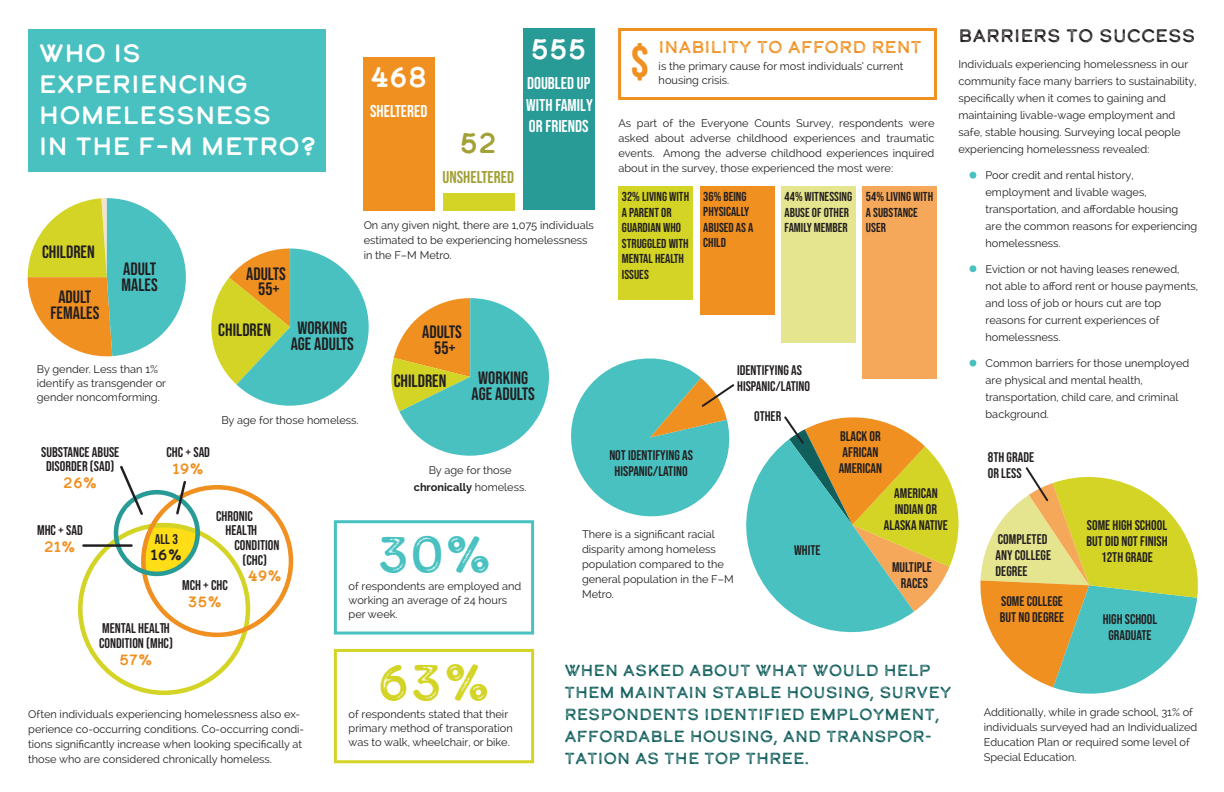
<style>
.page{position:relative;width:1224px;height:792px;background:#fff}
.page>*{position:absolute;margin:0;border:0;box-sizing:border-box;transform-origin:0 0}
.t1{font:50px "Calder Dark Grit";color:#49c1c1}
.t2{font:50px "Calder Dark Grit";color:#d3d425}
.t3{font:47px "Bebas Neue Semi Rounded";color:#f09020}
.t4{font:28.3px "Calder Dark";color:#fff}
.t5{font:28.3px "Calder Dark";color:#a2a036}
.t6{font:25px/31px "Calder Dark";color:#fff}
.t7{font:18px/15.7px "Bebas Neue Semi Rounded";color:#231f20;text-align:center}
.t8{font:18px "Calder Dark Grit";color:#231f20}
.t9{font:17.2px/21.4px "Bebas Neue Semi Rounded";color:#fff}
.t10{font:17.2px "Bebas Neue Semi Rounded";color:#a2a036}
.t11{font:17px "Calder Dark Grit";color:#f09020}
.t12{font:16px/22px "Calder Dark Grit";color:#115f5d}
.t13{font:14.9px "Calder Dark";color:#f09020}
.t14{font:14.9px "Calder Dark";color:#231f20}
.t15{font:14.1px/14.5px "Bebas Neue Semi Rounded";color:#231f20}
.t16{font:14px/16px "Bebas Neue Semi Rounded";color:#231f20}
.t17{font:13px/15.6px "Bebas Neue Semi Rounded";color:#231f20}
.t18{font:11px/17px "Raleway";color:#231f20}
.s1{font-weight:700}
</style>
<div class="page">
<svg style="left:211px;top:249px;width:158px;height:157px"></svg>
<svg style="left:28px;top:198px;width:158px;height:159px"></svg>
<svg style="left:391px;top:298px;width:158px;height:158px"></svg>
<div style="left:523px;top:29px;width:71px;height:181px;background:#289b97"></div>
<div style="left:443px;top:193px;width:72px;height:17px;background:#d3d425"></div>
<div style="left:364px;top:57px;width:71px;height:153px;background:#f09020"></div>
<svg style="left:78px;top:466px;width:215px;height:229px"></svg>
<svg style="left:980px;top:467px;width:218px;height:227px"></svg>
<div style="left:619px;top:186px;width:74px;height:114px;background:#d3d425"></div>
<div style="left:700px;top:186px;width:74px;height:128px;background:#f09020"></div>
<div style="left:781px;top:186px;width:75px;height:157px;background:#e6e58f"></div>
<div style="left:862px;top:186px;width:75px;height:192px;background:#f5a859"></div>
<div style="left:618px;top:28px;width:319px;height:72px;border:3px solid #f09020"></div>
<svg style="left:571px;top:358px;width:388px;height:275px"></svg>
<div style="left:334px;top:520px;width:200px;height:115px;border:3px solid #49c1c1"></div>
<div style="left:334px;top:649px;width:200px;height:114px;border:3px solid #d3d425"></div>
<div style="left:29px;top:29px;width:297px;height:142px;background:#49c1c1"></div>
<div style="left:970px;top:172px;width:6px;height:7px;background:#49c1c1;border-radius:50%"></div>
<div style="left:970px;top:360px;width:6px;height:7px;background:#49c1c1;border-radius:50%"></div>
<div style="left:970px;top:265px;width:6px;height:7px;background:#49c1c1;border-radius:50%"></div>
<h3 class="t6" style="left:39px;top:37px;width:279px">WHO IS<br>EXPERIENCING<br>HOMELESSNESS<br>IN THE F–M METRO?</h3>
<h3 class="t7" style="left:42px;top:244px;width:54px">CHILDREN</h3>
<h3 class="t7" style="left:50px;top:289px;width:50px">ADULT<br>FEMALES</h3>
<h3 class="t7" style="left:122px;top:261px;width:38px;text-align:left">ADULT<br>MALES</h3>
<p class="t18" style="left:37px;top:362px;width:131px;line-height:14px">By gender. Less than 1% identify as transgender or gender noncomforming.</p>
<h3 class="t7" style="left:246px;top:265px;width:41px">ADULTS<br>55+</h3>
<h3 class="t7" style="left:218px;top:322px;width:54px">CHILDREN</h3>
<h3 class="t7" style="left:291px;top:320px;width:65px">WORKING<br>AGE ADULTS</h3>
<h3 class="t4" style="left:531px;top:30px;width:57px">555</h3>
<h3 class="t9" style="left:526px;top:72px;width:68px">DOUBLED UP<br>WITH FAMILY<br>OR FRIENDS</h3>
<h3 class="t4" style="left:370px;top:57px;width:59px">468</h3>
<h3 class="t9" style="left:370px;top:100px;width:59px">SHELTERED</h3>
<h3 class="t5" style="left:460px;top:124px;width:39px">52</h3>
<h3 class="t10" style="left:443px;top:168px;width:73px">UNSHELTERED</h3>
<p class="t18" style="left:364px;top:217px;width:232px;line-height:15px">On any given night, there are 1,075 individuals estimated to be experiencing homelessness in the F–M Metro.</p>
<h3 class="t7" style="left:422px;top:324px;width:41px">ADULTS<br>55+</h3>
<h3 class="t7" style="left:394px;top:372px;width:54px">CHILDREN</h3>
<h3 class="t7" style="left:478px;top:370px;width:51px">WORKING</h3>
<h3 class="t7" style="left:472px;top:385px;width:65px">AGE ADULTS</h3>
<p class="t18" style="left:221px;top:412px;width:139px">By age for those homeless.</p>
<h2 class="t3" style="left:630px;top:35px;width:20px">$</h2>
<h3 class="t11" style="left:659px;top:36px;width:265px">INABILITY TO AFFORD RENT</h3>
<p class="t18" style="left:659px;top:59px;width:246px;line-height:14px">is the primary cause for most individuals’ current housing crisis.</p>
<p class="t18" style="left:619px;top:116px;width:317px;line-height:15px;text-align:justify">As part of the Everyone Counts Survey, respondents were asked about adverse childhood experiences and traumatic events. Among the adverse childhood experiences inquired about in the survey, those experienced the most were:</p>
<p class="t17" style="left:703px;top:188px;width:51px">36% BEING<br>PHYSICALLY<br>ABUSED AS A<br>CHILD</p>
<p class="t17" style="left:622px;top:188px;width:69px">32% LIVING WITH<br>A PARENT OR<br>GUARDIAN WHO<br>STRUGGLED WITH<br>MENTAL HEALTH<br>ISSUES</p>
<p class="t17" style="left:866px;top:188px;width:69px">54% LIVING WITH<br>A SUBSTANCE<br>USER</p>
<p class="t17" style="left:785px;top:188px;width:69px">44% WITNESSING<br>ABUSE OF OTHER<br>FAMILY MEMBER</p>
<p class="t16" style="left:737px;top:362px;width:74px">IDENTIFYING AS<br>HISPANIC/LATINO</p>
<p class="t16" style="left:754px;top:408px;width:29px">OTHER</p>
<h3 class="t8" style="left:959px;top:23px;width:239px">BARRIERS TO SUCCESS</h3>
<p class="t18" style="left:959px;top:55px;width:240px">Individuals experiencing homelessness in our community face many barriers to sustainability, specifically when it comes to gaining and maintaining livable-wage employment and safe, stable housing. Surveying local people experiencing homelessness revealed:</p>
<p class="t18" style="left:986px;top:166px;width:213px">Poor credit and rental history, employment and livable wages, transportation, and affordable housing are the common reasons for experiencing homelessness.</p>
<p class="t18" style="left:986px;top:260px;width:214px">Eviction or not having leases renewed, not able to afford rent or house payments, and loss of job or hours cut are top reasons for current experiences of homelessness.</p>
<p class="t18" style="left:986px;top:354px;width:205px">Common barriers for those unemployed are physical and mental health, transportation, child care, and criminal background.</p>
<p class="t15" style="left:41px;top:445px;width:80px;text-align:center">SUBSTANCE ABUSE<br>DISORDER (SAD)</p>
<h3 class="t13" style="left:63px;top:473px;width:36px">26%</h3>
<p class="t15" style="left:37px;top:523px;width:47px">MHC + SAD</p>
<h3 class="t13" style="left:44px;top:537px;width:33px">21%</h3>
<p class="t15" style="left:167px;top:445px;width:45px">CHC + SAD</p>
<h3 class="t13" style="left:172px;top:458px;width:33px">19%</h3>
<p class="t15" style="left:216px;top:509px;width:38px">CHRONIC</p>
<p class="t15" style="left:226px;top:523px;width:33px">HEALTH</p>
<p class="t15" style="left:235px;top:538px;width:47px">CONDITION</p>
<p class="t15" style="left:243px;top:552px;width:26px">(CHC)</p>
<h3 class="t13" style="left:248px;top:566px;width:36px">49%</h3>
<p class="t15" style="left:155px;top:531px;width:25px">ALL 3</p>
<h3 class="t14" style="left:151px;top:545px;width:33px">16%</h3>
<p class="t15" style="left:182px;top:578px;width:47px">MCH + CHC</p>
<h3 class="t13" style="left:188px;top:591px;width:36px">35%</h3>
<p class="t15" style="left:99px;top:621px;width:75px">MENTAL HEALTH<br>CONDITION (MHC)</p>
<h3 class="t13" style="left:119px;top:649px;width:35px">57%</h3>
<p class="t18" style="left:28px;top:707px;width:277px;line-height:15px">Often individuals experiencing homelessness also ex&shy;perience co-occurring conditions. Co-occurring condi&shy;tions significantly increase when looking specifically at those who are considered chronically homeless.</p>
<p class="t18" style="left:414px;top:462px;width:114px;text-align:center">By age for those <span class="s1">chronically</span> homeless.</p>
<h1 class="t1" style="left:377px;top:520px;width:117px">30%</h1>
<p class="t18" style="left:349px;top:579px;width:174px;line-height:14px">of respondents are employed and working an average of 24 hours per week.</p>
<h1 class="t2" style="left:377px;top:649px;width:116px">63%</h1>
<p class="t18" style="left:349px;top:707px;width:166px;line-height:14px">of respondents stated that their primary method of transporation was to walk, wheelchair, or bike.</p>
<p class="t16" style="left:609px;top:447px;width:85px;text-align:center">NOT IDENTIFYING AS<br>HISPANIC/LATINO</p>
<p class="t18" style="left:582px;top:526px;width:153px;line-height:15px">There is a significant racial disparity among homeless population compared to the general population in the F–M<br>Metro.</p>
<p class="t16" style="left:794px;top:542px;width:28px">WHITE</p>
<p class="t16" style="left:839px;top:428px;width:45px">BLACK OR<br>AFRICAN<br>AMERICAN</p>
<p class="t16" style="left:884px;top:485px;width:66px;text-align:center">AMERICAN<br>INDIAN OR<br>ALASKA NATIVE</p>
<p class="t16" style="left:892px;top:559px;width:41px;text-align:center">MULTIPLE<br>RACES</p>
<h3 class="t12" style="left:564px;top:659px;width:389px">WHEN ASKED ABOUT WHAT WOULD HELP THEM MAINTAIN STABLE HOUSING, SURVEY RESPONDENTS IDENTIFIED EMPLOYMENT, AFFORDABLE HOUSING, AND TRANSPOR-TATION AS THE TOP THREE.</h3>
<p class="t16" style="left:988px;top:449px;width:48px">8TH GRADE<br>OR LESS</p>
<p class="t16" style="left:996px;top:531px;width:57px">COMPLETED<br>ANY COLLEGE<br>DEGREE</p>
<p class="t16" style="left:1000px;top:593px;width:66px">SOME COLLEGE<br>BUT NO DEGREE</p>
<p class="t16" style="left:1087px;top:517px;width:83px;text-align:center">SOME HIGH SCHOOL<br>BUT DID NOT FINISH<br>12TH GRADE</p>
<p class="t16" style="left:1103px;top:611px;width:56px;text-align:center">HIGH SCHOOL<br>GRADUATE</p>
<p class="t18" style="left:984px;top:704px;width:215px;line-height:15px">Additionally, while in grade school, 31% of individuals surveyed had an Individualized Education Plan or required some level of Special Education.</p>
</div>
